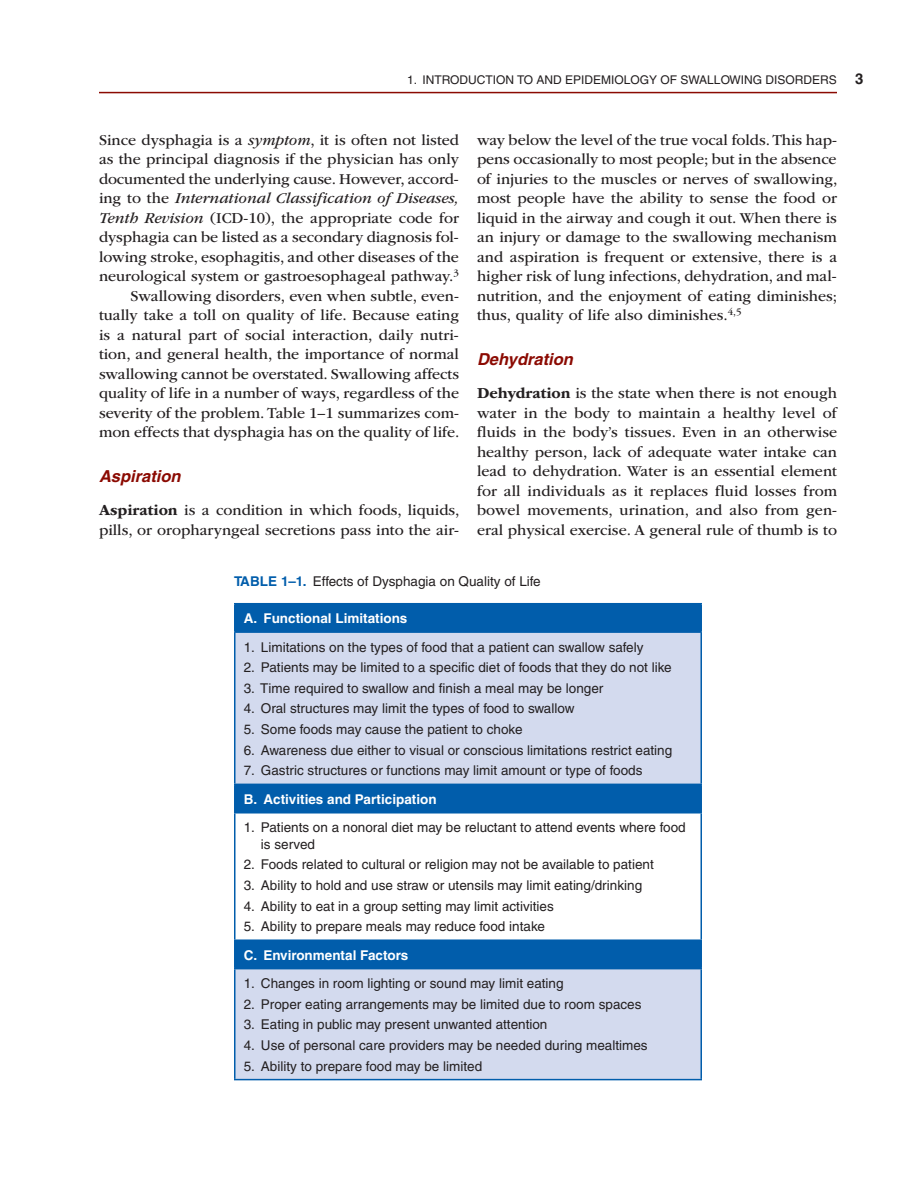
<style>
.page{position:relative;width:918px;height:1188px;background:#fff}
.page>*{position:absolute;margin:0;border:0;box-sizing:border-box;transform-origin:0 0}
.t1{font:italic 700 16.5px "Helvetica";color:#8b0a02}
.t2{font:15.75px/19.5px "ITC Garamond Std";color:#231f20;text-align:justify}
.t3{font:700 15px "Helvetica";color:#231f20}
.t4{font:13.5px/16.5px "Helvetica";color:#231f20}
.t5{font:700 13.5px "Helvetica";color:#fff}
.t6{font:12px "Helvetica";color:#231f20}
.s1{font-weight:700}
.s2{font-weight:700;color:#015dab}
.s3{font-style:italic}
</style>
<div class="page">
<hr style="left:99px;top:92px;width:738px;height:1px;background:#8b0a02">
<div style="left:236px;top:604px;width:464px;height:27px;background:#015dab"></div>
<svg style="left:236px;top:633px;width:464px;height:446px;fill:#d3daee"></svg>
<hr style="left:234px;top:633px;width:2px;height:151px;background:#015dab">
<hr style="left:700px;top:633px;width:2px;height:151px;background:#015dab">
<hr style="left:234px;top:814px;width:2px;height:125px;background:#015dab">
<hr style="left:700px;top:814px;width:2px;height:125px;background:#015dab">
<hr style="left:234px;top:969px;width:2px;height:110px;background:#015dab">
<hr style="left:700px;top:969px;width:2px;height:110px;background:#015dab">
<hr style="left:234px;top:1079px;width:468px;height:1px;background:#015dab">
<hr style="left:234px;top:603px;width:468px;height:1px;background:#015dab">
<hr style="left:234px;top:604px;width:2px;height:27px;background:#015dab">
<hr style="left:700px;top:604px;width:2px;height:27px;background:#015dab">
<hr style="left:234px;top:631px;width:468px;height:2px;background:#015dab">
<hr style="left:234px;top:784px;width:468px;height:1px;background:#015dab">
<hr style="left:234px;top:785px;width:2px;height:27px;background:#015dab">
<hr style="left:700px;top:785px;width:2px;height:27px;background:#015dab">
<hr style="left:234px;top:812px;width:468px;height:2px;background:#015dab">
<hr style="left:234px;top:939px;width:468px;height:2px;background:#015dab">
<hr style="left:234px;top:941px;width:2px;height:27px;background:#015dab">
<hr style="left:700px;top:941px;width:2px;height:27px;background:#015dab">
<hr style="left:234px;top:968px;width:468px;height:1px;background:#015dab">
<p class="t6" style="left:407px;top:72px;width:427px">1. I ntroduction to and Epidemiology of Swallowing Disorders</p>
<p class="t3" style="left:855px;top:69px;width:10px">3</p>
<p class="t2" style="left:477px;top:130px;width:362px">way below the level of the true vocal folds. This hap&shy;pens occasionally to most people; but in the absence of injuries to the muscles or nerves of swallowing, most people have the ability to sense the food or liquid in the airway and cough it out. When there is an injury or damage to the swallowing mechanism and aspiration is frequent or extensive, there is a higher risk of lung infections, dehydration, and mal&shy;nutrition, and the enjoyment of eating diminishes; thus, quality of life also diminishes.<sup>4,5</sup></p>
<p class="t1" style="left:477px;top:349px;width:97px">Dehydration</p>
<p class="t2" style="left:477px;top:384px;width:362px"><span class="s1">Dehydration</span> is the state when there is not enough water in the body to maintain a healthy level of fluids in the body’s tissues. Even in an otherwise healthy person, lack of adequate water intake can lead to dehydration. Water is an essential element for all individuals as it replaces fluid losses from bowel movements, urination, and also from gen&shy;eral physical exercise. A general rule of thumb is to</p>
<p class="t4" style="left:234px;top:573px;width:308px"><span class="s2">Table 1–1.</span> Effects of Dysphagia on Quality of Life</p>
<p class="t5" style="left:244px;top:610px;width:165px">A. Functional Limitations</p>
<p class="t4" style="left:244px;top:639px;width:401px">1. Limitations on the types of food that a patient can swallow safely</p>
<p class="t4" style="left:244px;top:659px;width:430px">2. Patients may be limited to a specific diet of foods that they do not like</p>
<p class="t4" style="left:244px;top:680px;width:361px">3. Time required to swallow and finish a meal may be longer</p>
<p class="t4" style="left:244px;top:700px;width:332px">4. O ral structures may limit the types of food to swallow</p>
<p class="t4" style="left:244px;top:721px;width:280px">5. Some foods may cause the patient to choke</p>
<p class="t4" style="left:244px;top:742px;width:430px">6. Awareness due either to visual or conscious limitations restrict eating</p>
<p class="t4" style="left:244px;top:762px;width:400px">7. Gastric structures or functions may limit amount or type of foods</p>
<p class="t5" style="left:244px;top:791px;width:194px">B. Activities and Participation</p>
<p class="t4" style="left:261px;top:819px;width:426px;text-indent:-17px">1. Patients on a nonoral diet may be reluctant to attend events where food is served</p>
<p class="t4" style="left:244px;top:856px;width:412px">2. Foods related to cultural or religion may not be available to patient</p>
<p class="t4" style="left:244px;top:877px;width:400px">3. Ability to hold and use straw or utensils may limit eating/drinking</p>
<p class="t4" style="left:244px;top:898px;width:312px">4. Ability to eat in a group setting may limit activities</p>
<p class="t4" style="left:244px;top:918px;width:303px">5. Ability to prepare meals may reduce food intake</p>
<p class="t5" style="left:244px;top:947px;width:166px">C. Environmental Factors</p>
<p class="t4" style="left:244px;top:975px;width:321px">1. Changes in room lighting or sound may limit eating</p>
<p class="t4" style="left:244px;top:996px;width:399px">2. Proper eating arrangements may be limited due to room spaces</p>
<p class="t4" style="left:244px;top:1016px;width:305px">3. Eating in public may present unwanted attention</p>
<p class="t4" style="left:244px;top:1037px;width:405px">4. Use of personal care providers may be needed during mealtimes</p>
<p class="t4" style="left:244px;top:1058px;width:240px">5. Ability to prepare food may be limited</p>
<p class="t2" style="left:99px;top:130px;width:362px;text-align:right">Since dysphagia is a <span class="s3">symptom</span>, it is often not listed as the principal diagnosis if the physician has only documented the underlying cause. However, accord&shy;ing to the <span class="s3">International Classification of Diseases, Tenth Revision</span> (ICD-10), the appropriate code for dysphagia can be listed as a secondary diagnosis fol&shy;lowing stroke, esophagitis, and other diseases of the neurological system or gastroesophageal pathway.<sup>3<br></sup>Swallowing disorders, even when subtle, even&shy;tually take a toll on quality of life. Because eating is a natural part of social interaction, daily nutri&shy;tion, and general health, the importance of normal swallowing cannot be overstated. Swallowing affects quality of life in a number of ways, regardless of the severity of the problem. Table 1–1 summarizes com&shy;mon effects that dysphagia has on the quality of life.</p>
<p class="t1" style="left:99px;top:466px;width:83px">Aspiration</p>
<p class="t2" style="left:99px;top:501px;width:362px"><span class="s1">Aspiration</span> is a condition in which foods, liquids, pills, or oropharyngeal secretions pass into the air-</p>
</div>
